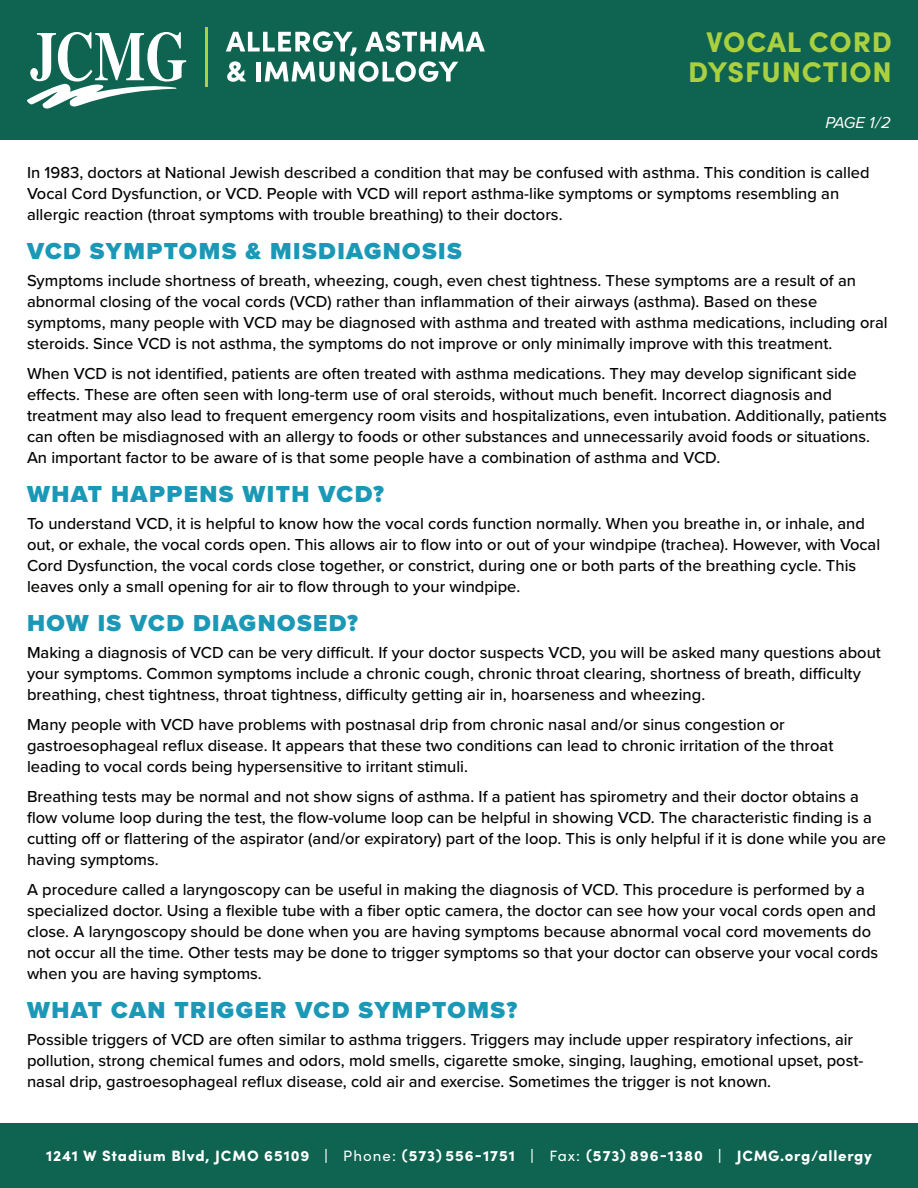
<style>
.page{position:relative;width:918px;height:1188px;background:#fff}
.page>*{position:absolute;margin:0;border:0;box-sizing:border-box;transform-origin:0 0}
.t1{font:900 28.5px/29.8px "Sofia Pro";letter-spacing:.03em;color:#abd03f;text-align:right}
.t2{font:900 24px "Proxima Nova";letter-spacing:.06em;color:#1c98b7}
.t3{font:500 16.5px/21px "Proxima Nova";color:#040503}
.t4{font:italic 16.5px "Proxima Nova";color:#fff}
.t5{font:900 15px "Sofia Pro";letter-spacing:.06em;color:#fff}
.s1{font-weight:400}
</style>
<div class="page">
<div style="left:0;top:0;width:918px;height:140px;background:#0e6450"></div>
<div style="left:0;top:1123px;width:918px;height:65px;background:#0e6450"></div>
<svg style="left:226px;top:31px;width:259px;height:51px"></svg>
<hr style="left:205px;top:27px;width:2px;height:60px;background:#aad043">
<svg style="left:27px;top:32px;width:159px;height:77px"></svg>
<h1 class="t1" style="left:688px;top:31px;width:205px">VOCAL CORD<br>DYSFUNCTION</h1>
<p class="t4" style="left:825px;top:115px;width:67px">PAGE 1/2</p>
<p class="t3" style="left:27px;top:163px;width:844px">In 1983, doctors at National Jewish described a condition that may be confused with asthma. This condition is called<br>Vocal Cord Dysfunction, or VCD. People with VCD will report asthma-like symptoms or symptoms resembling an allergic reaction (throat symptoms with trouble breathing) to their doctors.</p>
<h2 class="t2" style="left:27px;top:240px;width:436px">VCD SYMPTOMS &amp; MISDIAGNOSIS</h2>
<p class="t3" style="left:27px;top:271px;width:862px">Symptoms include shortness of breath, wheezing, cough, even chest tightness. These symptoms are a result of an abnormal closing of the vocal cords (VCD) rather than inflammation of their airways (asthma). Based on these symptoms, many people with VCD may be diagnosed with asthma and treated with asthma medications, including oral steroids. Since VCD is not asthma, the symptoms do not improve or only minimally improve with this treatment.</p>
<p class="t3" style="left:27px;top:364px;width:862px">When VCD is not identified, patients are often treated with asthma medications. They may develop significant side effects. These are often seen with long-term use of oral steroids, without much benefit. Incorrect diagnosis and treatment may also lead to frequent emergency room visits and hospitalizations, even intubation. Additionally, patients can often be misdiagnosed with an allergy to foods or other substances and unnecessarily avoid foods or situations.<br>An important factor to be aware of is that some people have a combination of asthma and VCD.</p>
<h2 class="t2" style="left:27px;top:483px;width:358px">WHAT HAPPENS WITH VCD?</h2>
<p class="t3" style="left:27px;top:514px;width:855px">To understand VCD, it is helpful to know how the vocal cords function normally. When you breathe in, or inhale, and out, or exhale, the vocal cords open. This allows air to flow into or out of your windpipe (trachea). However, with Vocal Cord Dysfunction, the vocal cords close together, or constrict, during one or both parts of the breathing cycle. This leaves only a small opening for air to flow through to your windpipe.</p>
<h2 class="t2" style="left:27px;top:612px;width:333px">HOW IS VCD DIAGNOSED?</h2>
<p class="t3" style="left:27px;top:643px;width:855px">Making a diagnosis of VCD can be very difficult. If your doctor suspects VCD, you will be asked many questions about your symptoms. Common symptoms include a chronic cough, chronic throat clearing, shortness of breath, difficulty breathing, chest tightness, throat tightness, difficulty getting air in, hoarseness and wheezing.</p>
<p class="t3" style="left:27px;top:715px;width:808px">Many people with VCD have problems with postnasal drip from chronic nasal and/or sinus congestion or gastroesophageal reflux disease. It appears that these two conditions can lead to chronic irritation of the throat leading to vocal cords being hypersensitive to irritant stimuli.</p>
<p class="t3" style="left:27px;top:787px;width:861px">Breathing tests may be normal and not show signs of asthma. If a patient has spirometry and their doctor obtains a flow volume loop during the test, the flow-volume loop can be helpful in showing VCD. The characteristic finding is a cutting off or flattering of the aspirator (and/or expiratory) part of the loop. This is only helpful if it is done while you are having symptoms.</p>
<p class="t3" style="left:27px;top:880px;width:853px">A procedure called a laryngoscopy can be useful in making the diagnosis of VCD. This procedure is performed by a specialized doctor. Using a flexible tube with a fiber optic camera, the doctor can see how your vocal cords open and close. A laryngoscopy should be done when you are having symptoms because abnormal vocal cord movements do not occur all the time. Other tests may be done to trigger symptoms so that your doctor can observe your vocal cords when you are having symptoms.</p>
<h2 class="t2" style="left:27px;top:999px;width:492px">WHAT CAN TRIGGER VCD SYMPTOMS?</h2>
<p class="t3" style="left:27px;top:1030px;width:838px">Possible triggers of VCD are often similar to asthma triggers. Triggers may include upper respiratory infections, air pollution, strong chemical fumes and odors, mold smells, cigarette smoke, singing, laughing, emotional upset, post&shy;nasal drip, gastroesophageal reflux disease, cold air and exercise. Sometimes the trigger is not known.</p>
<p class="t5" style="left:46px;top:1150px;width:827px">1241 W Stadium Blvd, JCMO 65109 | <span class="s1">Phone:</span> (573) 556-1751 | <span class="s1">Fax:</span> (573) 896-1380 | JCMG.org/allergy</p>
</div>
